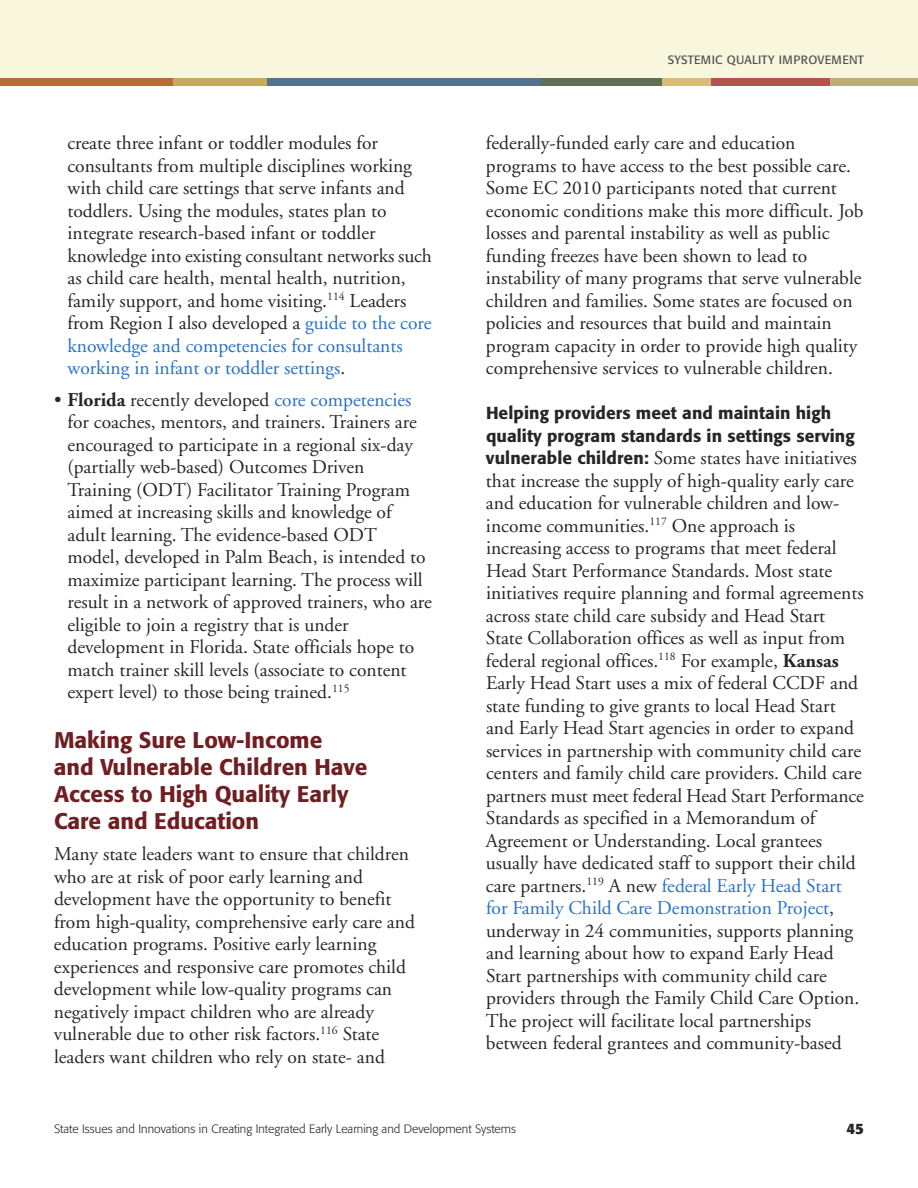
<style>
.page{position:relative;width:918px;height:1188px;background:#fff}
.page>*{position:absolute;margin:0;border:0;box-sizing:border-box;transform-origin:0 0}
.t1{font:500 22.5px/27px "Formata";color:#701e22}
.t2{font:19.5px/22.5px "Adobe Garamond";color:#272627}
.t3{font:500 17.25px/22.5px "Formata";letter-spacing:.005em;color:#272627}
.t4{font:700 15px "Formata";color:#272627}
.t5{font:300 12px "Formata";color:#272627}
.t6{font:12px "Formata";letter-spacing:.025em;color:#525152}
.s1{color:#2671cb}
.s2{font-weight:700}
.s3{font-family:"Formata";font-weight:500;font-size:17.25px}
</style>
<div class="page">
<div style="left:0;top:0;width:918px;height:81px;background:#f9f6de"></div>
<div style="left:0;top:79px;width:174px;height:7px;background:#b46c3a"></div>
<div style="left:265px;top:79px;width:277px;height:7px;background:#53738d"></div>
<div style="left:173px;top:79px;width:94px;height:7px;background:#c6ab5a"></div>
<div style="left:541px;top:79px;width:121px;height:7px;background:#616f56"></div>
<div style="left:710px;top:79px;width:121px;height:7px;background:#b15451"></div>
<div style="left:662px;top:79px;width:49px;height:7px;background:#d7bd79"></div>
<div style="left:830px;top:79px;width:88px;height:7px;background:#bdae79"></div>
<p class="t2" style="left:67px;top:133px;width:366px">create three infant or toddler modules for consultants from multiple disciplines working with child care settings that serve infants and toddlers. Using the modules, states plan to integrate research-based infant or toddler knowledge into existing consultant networks such as child care health, mental health, nutrition, family support, and home visiting.<sup>114</sup> Leaders from Region I also developed a <span class="s1">guide to the core knowledge and competencies for consultants working in infant or toddler settings</span>.</p>
<p class="t2" style="left:67px;top:390px;width:366px;text-indent:-13px">• <span class="s2">Florida</span> recently developed <span class="s1">core competencies </span>for coaches, mentors, and trainers. Trainers are encouraged to participate in a regional six-day (partially web-based) Outcomes Driven Training (ODT) Facilitator Training Program aimed at increasing skills and knowledge of adult learning. The evidence-based ODT model, developed in Palm Beach, is intended to maximize participant learning. The process will result in a network of approved trainers, who are eligible to join a registry that is under development in Florida. State officials hope to match trainer skill levels (associate to content expert level) to those being trained.<sup>115</sup></p>
<p class="t1" style="left:54px;top:728px;width:315px">Making Sure Low-Income and Vulnerable Children Have<br>Access to High Quality Early<br>Care and Education</p>
<p class="t2" style="left:54px;top:844px;width:363px">Many state leaders want to ensure that children who are at risk of poor early learning and development have the opportunity to benefit from high-quality, comprehensive early care and education programs. Positive early learning experiences and responsive care promotes child development while low-quality programs can negatively impact children who are already vulnerable due to other risk factors.<sup>116</sup> State leaders want children who rely on state- and</p>
<p class="t6" style="left:668px;top:54px;width:198px">SYSTEMIC QUALITY IMPROVEMENT</p>
<p class="t2" style="left:486px;top:133px;width:379px">federally-funded early care and education programs to have access to the best possible care.<br>Some EC 2010 participants noted that current economic conditions make this more difficult. Job losses and parental instability as well as public funding freezes have been shown to lead to instability of many programs that serve vulnerable children and families. Some states are focused on policies and resources that build and maintain program capacity in order to provide high quality comprehensive services to vulnerable children.</p>
<p class="t3" style="left:486px;top:403px;width:370px">Helping providers meet and maintain high quality program standards in settings serving</p>
<p class="t2" style="left:486px;top:448px;width:380px"><span class="s3">vulnerable children:</span> Some states have initiatives that increase the supply of high-quality early care and education for vulnerable children and low&shy;income communities.<sup>117</sup> One approach is increasing access to programs that meet federal Head Start Performance Standards. Most state initiatives require planning and formal agreements across state child care subsidy and Head Start State Collaboration offices as well as input from federal regional offices.<sup>118</sup> For example, <span class="s2">Kansas </span>Early Head Start uses a mix of federal CCDF and state funding to give grants to local Head Start and Early Head Start agencies in order to expand services in partnership with community child care centers and family child care providers. Child care partners must meet federal Head Start Performance Standards as specified in a Memorandum of Agreement or Understanding. Local grantees usually have dedicated staff to support their child care partners.<sup>119</sup> A new <span class="s1">federal Early Head Start for Family Child Care Demonstration Project</span>, underway in 24 communities, supports planning and learning about how to expand Early Head Start partnerships with community child care providers through the Family Child Care Option.<br>The project will facilitate local partnerships between federal grantees and community-based</p>
<p class="t5" style="left:54px;top:1123px;width:464px">State Issues and Innovations in Creating Integrated Early Learning and Development Systems</p>
<p class="t4" style="left:847px;top:1122px;width:19px">45</p>
</div>
